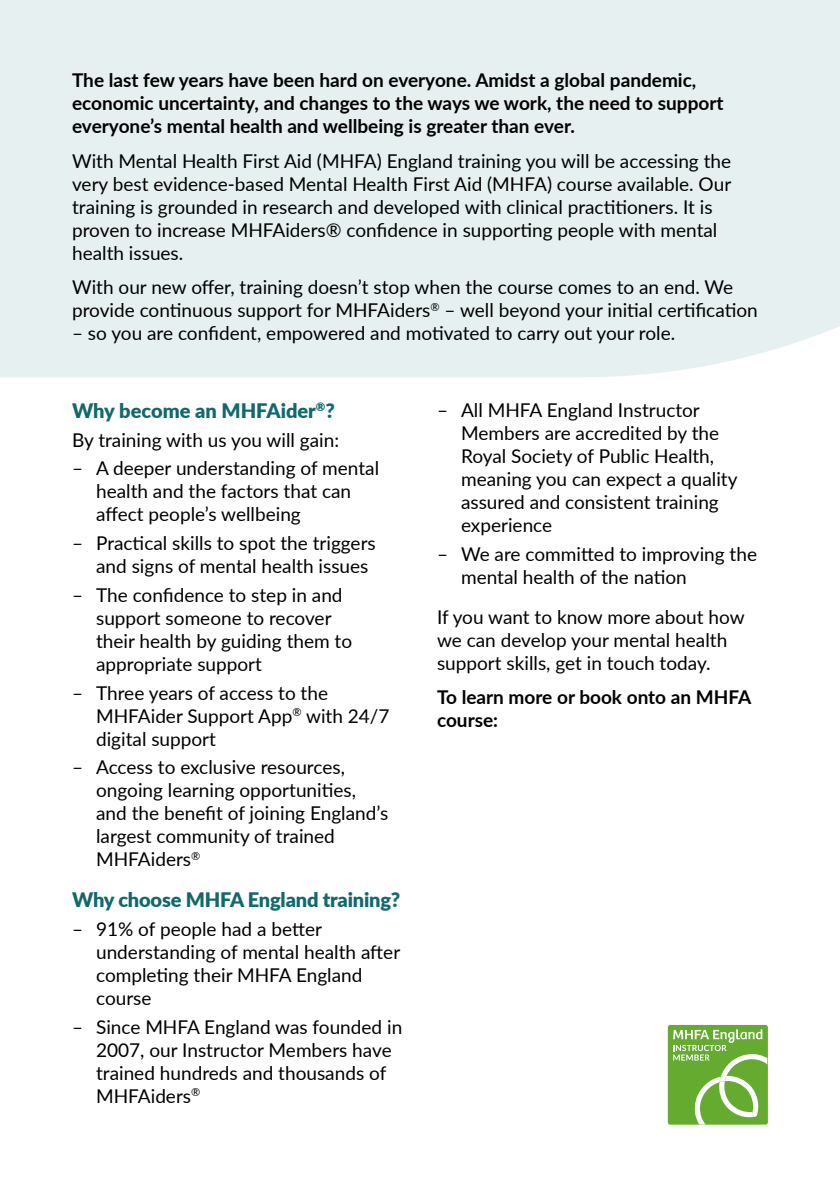
<style>
.page{position:relative;width:840px;height:1191px;background:#fff}
.page>*{position:absolute;margin:0;border:0;box-sizing:border-box;transform-origin:0 0}
.t1{font:900 20px "Lato";letter-spacing:-.01em;color:#12686c}
.t2{font:19px/23px "Lato";color:#000}
.t3{font:700 19px/23px "Lato";color:#000}
</style>
<div class="page">
<div style="left:0;top:0;width:839px;height:377px;background:#e7f0f0"></div>
<div style="left:667px;top:1025px;width:100px;height:99px;background:#64ab30;border-radius:3px"></div>
<svg style="left:673px;top:1029px;width:93px;height:95px"></svg>
<p class="t3" style="left:72px;top:68px;width:652px">The last few years have been hard on everyone. Amidst a global pandemic, economic uncertainty, and changes to the ways we work, the need to support everyone’s mental health and wellbeing is greater than ever.</p>
<p class="t2" style="left:72px;top:148px;width:660px">With Mental Health First Aid (MHFA) England training you will be accessing the very best evidence-based Mental Health First Aid (MHFA) course available. Our training is grounded in research and developed with clinical practitioners. It is proven to increase MHFAiders® confidence in supporting people with mental health issues.</p>
<p class="t2" style="left:72px;top:275px;width:686px">With our new offer, training doesn’t stop when the course comes to an end. We provide continuous support for MHFAiders<sup>®</sup> – well beyond your initial certification</p>
<p class="t2" style="left:72px;top:321px;width:604px">– so you are confident, empowered and motivated to carry out your role.</p>
<p class="t1" style="left:72px;top:396px;width:264px">Why become an MHFAider<sup>®</sup>?</p>
<p class="t2" style="left:72px;top:427px;width:268px">By training with us you will gain:</p>
<p class="t2" style="left:96px;top:456px;width:284px;text-indent:-24px">– A deeper understanding of mental health and the factors that can affect people’s wellbeing</p>
<p class="t2" style="left:96px;top:531px;width:281px;text-indent:-24px">– Practical skills to spot the triggers and signs of mental health issues</p>
<p class="t2" style="left:96px;top:582px;width:257px;text-indent:-24px">– The confidence to step in and support someone to recover their health by guiding them to appropriate support</p>
<p class="t2" style="left:96px;top:680px;width:295px;text-indent:-24px">– Three years of access to the<br>MHFAider Support App<sup>®</sup> with 24/7 digital support</p>
<p class="t2" style="left:96px;top:755px;width:293px;text-indent:-24px">– Access to exclusive resources, ongoing learning opportunities, and the benefit of joining England’s largest community of trained<br>MHFAiders<sup>®</sup></p>
<p class="t1" style="left:72px;top:885px;width:329px">Why choose MHFA England training?</p>
<p class="t2" style="left:96px;top:916px;width:305px;text-indent:-24px">– 91% of people had a better understanding of mental health after completing their MHFA England course</p>
<p class="t2" style="left:96px;top:1014px;width:307px;text-indent:-24px">– Since MHFA England was founded in<br>2007, our Instructor Members have trained hundreds and thousands of<br>MHFAiders<sup>®</sup></p>
<p class="t2" style="left:461px;top:398px;width:278px;text-indent:-24px">– All MHFA England Instructor<br>Members are accredited by the<br>Royal Society of Public Health, meaning you can expect a quality assured and consistent training experience</p>
<p class="t2" style="left:461px;top:542px;width:297px;text-indent:-24px">– We are committed to improving the mental health of the nation</p>
<p class="t2" style="left:437px;top:605px;width:309px">If you want to know more about how we can develop your mental health support skills, get in touch today.</p>
<p class="t3" style="left:437px;top:685px;width:315px">To learn more or book onto an MHFA course:</p>
</div>
